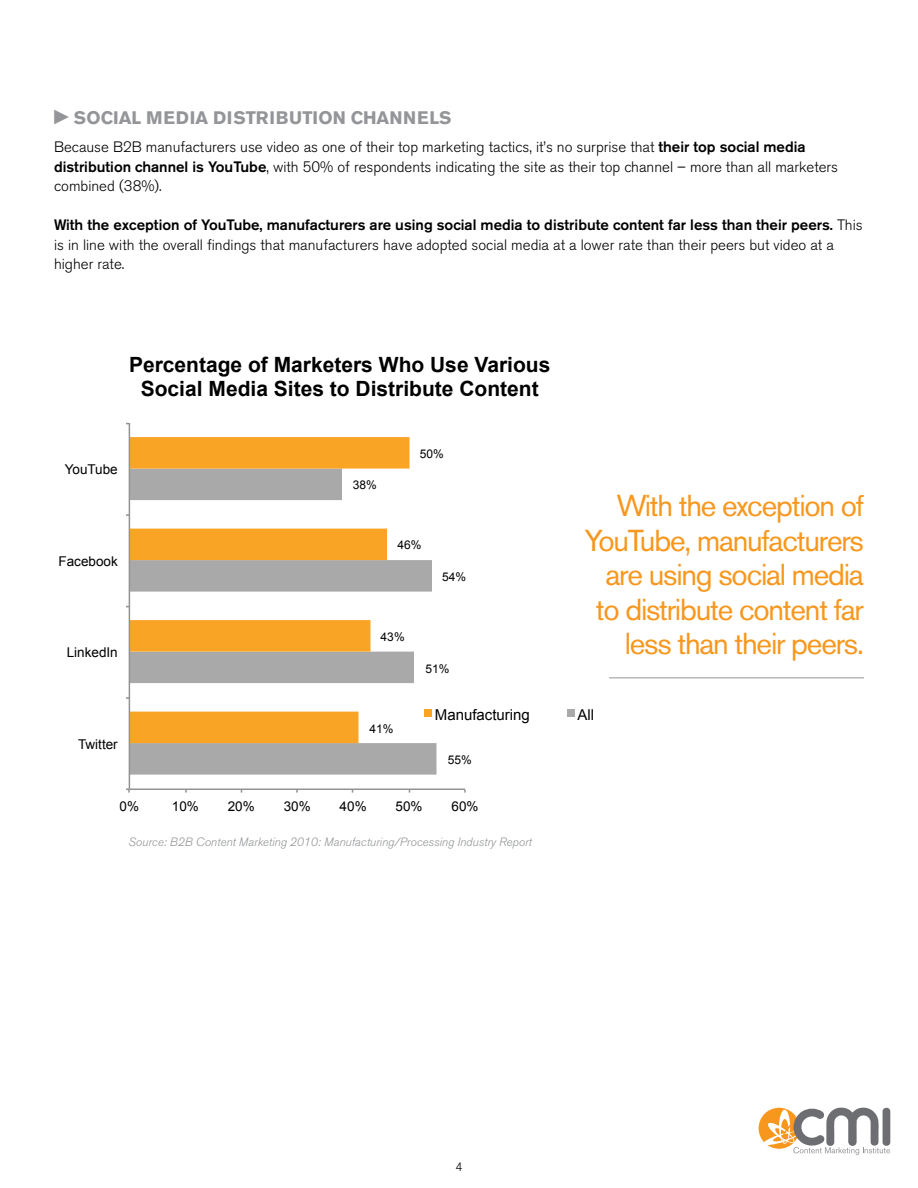
<style>
.page{position:relative;width:918px;height:1188px;background:#fff}
.page>*{position:absolute;margin:0;border:0;box-sizing:border-box;transform-origin:0 0}
.t1{font:30px/34.5px "Akzidenz Grotesk BE";letter-spacing:-.04em;color:#f8971d;text-align:right}
.t2{font:700 21px/24px "Arial";color:#000;text-align:center}
.t3{font:700 18px "Akzidenz Grotesk BE";letter-spacing:.04em;color:#939598}
.t4{font:300 15px/19.5px "Akzidenz Grotesk BE";color:#000}
.t5{font:15px "Arial";color:#000}
.t6{font:13.5px "Arial";color:#000}
.t7{font:italic 300 12px "Akzidenz Grotesk BE";color:#939598}
.t8{font:12px "Arial";color:#000}
.t9{font:300 12px "Akzidenz Grotesk BE";color:#000}
.s1{font-weight:500}
</style>
<div class="page">
<div style="left:759px;top:1108px;width:41px;height:41px;background:#f8971d;border-radius:50%"></div>
<svg style="left:762px;top:1108px;width:128px;height:47px"></svg>
<svg style="left:126px;top:422px;width:449px;height:371px"></svg>
<hr style="left:609px;top:677px;width:255px;height:1px;background:#939598">
<p class="t3" style="left:74px;top:107px;width:50px">SOCIAL</p>
<p class="t3" style="left:146px;top:107px;width:30px">MEDIA</p>
<p class="t3" style="left:213px;top:107px;width:24px">DISTRI</p>
<p class="t3" style="left:276px;top:107px;width:26px">BUTION</p>
<p class="t3" style="left:351px;top:107px;width:40px">CHANNELS</p>
<p class="t4" style="left:54px;top:138px;width:786px">Because B2B manufacturers use video as one of their top marketing tactics, it’s no surprise that <span class="s1">their top social media distribution channel is YouTube</span>, with 50% of respondents indicating the site as their top channel – more than all marketers combined (38%).</p>
<p class="t4" style="left:54px;top:216px;width:810px"><span class="s1">With the exception of YouTube, manufacturers are using social media to distribute content far less than their peers.</span> This is in line with the overall findings that manufacturers have adopted social media at a lower rate than their peers but video at a higher rate.</p>
<h2 class="t2" style="left:129px;top:353px;width:423px">Percentage of Marketers Who Use Various<br>Social Media Sites to Distribute Content</h2>
<p class="t6" style="left:65px;top:461px;width:55px">YouTube</p>
<p class="t6" style="left:59px;top:552px;width:61px">Facebook</p>
<p class="t6" style="left:67px;top:644px;width:53px">LinkedIn</p>
<p class="t6" style="left:78px;top:735px;width:41px">Twitter</p>
<p class="t8" style="left:353px;top:477px;width:26px">38%</p>
<p class="t8" style="left:420px;top:446px;width:26px">50%</p>
<p class="t8" style="left:397px;top:537px;width:26px">46%</p>
<p class="t8" style="left:442px;top:569px;width:26px">54%</p>
<p class="t8" style="left:381px;top:629px;width:26px">43%</p>
<p class="t8" style="left:425px;top:660px;width:26px">51%</p>
<h1 class="t1" style="left:585px;top:489px;width:281px">With the exception of<br>YouTube, manufacturers are using social media to distribute content far less than their peers.</h1>
<p class="t8" style="left:369px;top:720px;width:26px">41%</p>
<p class="t5" style="left:435px;top:705px;width:97px">Manufacturing</p>
<p class="t5" style="left:578px;top:705px;width:18px">All</p>
<p class="t8" style="left:448px;top:752px;width:26px">55%</p>
<p class="t6" style="left:120px;top:797px;width:21px">0%</p>
<p class="t6" style="left:172px;top:797px;width:29px">10%</p>
<p class="t6" style="left:228px;top:797px;width:29px">20%</p>
<p class="t6" style="left:284px;top:797px;width:29px">30%</p>
<p class="t6" style="left:340px;top:797px;width:29px">40%</p>
<p class="t6" style="left:396px;top:797px;width:29px">50%</p>
<p class="t6" style="left:452px;top:797px;width:29px">60%</p>
<p class="t7" style="left:129px;top:835px;width:405px">Source: B2B Content Marketing 2010: Manufacturing/Processing Industry Report</p>
<p class="t9" style="left:456px;top:1160px;width:8px">4</p>
</div>
